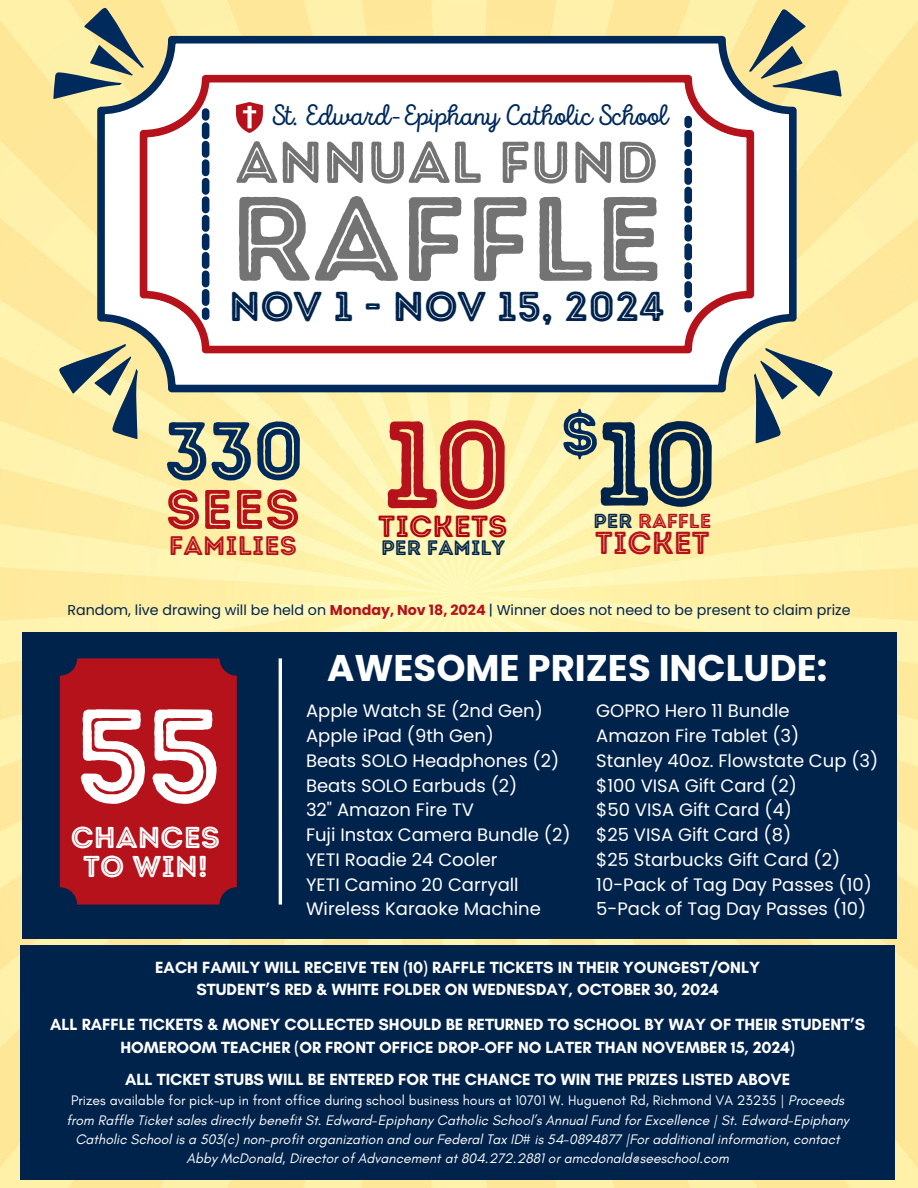
<style>
.page{position:relative;width:918px;height:1188px;background:#fff}
.page>*{position:absolute;margin:0;border:0;box-sizing:border-box;transform-origin:0 0}
.t1{font:132px "Intro Rust Base Line";color:#fff}
.t2{font:123.6px "Intro Rust Base Line";color:#b5121b}
.t3{font:119.7px "Intro Rust Base Line";color:#737373}
.t4{font:118.8px "Intro Rust Base Line";color:#00234c}
.t5{font:81.6px "Intro Rust Base Line";color:#002a5c}
.t6{font:59.85px "Intro Rust Base Line";color:#002a5c}
.t7{font:58.95px "Intro Rust Base Line";color:#737373}
.t8{font:55.5px "Intro Rust Base Line";color:#b5121b}
.t9{font:41.7px "Intro Rust Base Line";color:#00234c}
.t10{font:700 37.05px "Poppins";color:#fff}
.t11{font:31.8px "Intro Rust Base Line";color:#b5121b}
.t12{font:30.6px "Intro Rust Base Line";color:#b1040e}
.t13{font:30.15px/29.2px "Intro Rust Base Line";color:#fff;text-align:center}
.t14{font:29.55px "Intro Script";color:#002a5c}
.t15{font:26.85px "Intro Rust Base Line";color:#b5121b}
.t16{font:20.85px "Intro Rust Base Line";color:#00234c}
.t17{font:20.25px "Intro Rust Base Line";color:#b5121b}
.t18{font:18px "Poppins";color:#fff}
.t19{font:700 16.5px/22.5px "Glacial Indifference";color:#fff;text-align:center}
.t20{font:14.25px "Poppins";color:#00234c}
.t21{font:italic 14.1px "Glacial Indifference";color:#fff}
.t22{font:14.1px "Glacial Indifference";color:#fff}
.s1{color:#00234c}
.s2{font-weight:700;color:#b5121b}
.s3{font-style:italic}
</style>
<div class="page">
<img style="left:0;top:0;width:918px;height:1188px">
<div style="left:20px;top:945px;width:875px;height:234px;background:#00234c"></div>
<div style="left:22px;top:632px;width:874px;height:306px;background:#00234c"></div>
<hr style="left:279px;top:658px;width:3px;height:247px;background:#fff">
<div style="left:60px;top:658px;width:177px;height:247px;background:#b5121b;border-radius:17px"></div>
<svg style="left:42px;top:6px;width:104px;height:115px;background:#cec895"></svg>
<svg style="left:731px;top:345px;width:103px;height:106px;background:#c9c597"></svg>
<svg style="left:97px;top:36px;width:700px;height:356px"></svg>
<svg style="left:140px;top:75px;width:614px;height:278px"></svg>
<div style="left:202px;top:108px;width:7px;height:13px;background:#002a5c;border-radius:4px"></div>
<svg style="left:202px;top:122px;width:7px;height:184px"></svg>
<div style="left:202px;top:308px;width:7px;height:12px;background:#002a5c;border-radius:4px"></div>
<div style="left:684px;top:116px;width:8px;height:12px;background:#002a5c;border-radius:4px"></div>
<svg style="left:684px;top:130px;width:8px;height:168px"></svg>
<div style="left:684px;top:300px;width:8px;height:12px;background:#002a5c;border-radius:4px"></div>
<img style="left:237px;top:102px;width:27px;height:30px">
<svg style="left:746px;top:8px;width:106px;height:111px;background:#c1bd93"></svg>
<svg style="left:58px;top:341px;width:104px;height:106px;background:#c5c193"></svg>
<p class="t14" style="left:271px;top:103px;width:398px">St. Edward-Epiphany Catholic School</p>
<p class="t7" style="left:236px;top:127px;width:424px">ANNUAL FUND</p>
<p class="t3" style="left:230px;top:167px;width:435px">RAFFLE</p>
<p class="t9" style="left:229px;top:282px;width:437px">NOV 1 - NOV 15, 2024</p>
<h3 class="t5" style="left:163px;top:402px;width:143px">330</h3>
<h3 class="t8" style="left:166px;top:476px;width:136px">SEES</h3>
<h3 class="t15" style="left:169px;top:529px;width:129px">FAMILIES</h3>
<p class="t2" style="left:382px;top:390px;width:132px">10</p>
<p class="t16" style="left:381px;top:535px;width:125px">PER FAMILY</p>
<p class="t12" style="left:378px;top:508px;width:131px">TICKETS</p>
<p class="t6" style="left:561px;top:398px;width:40px">$</p>
<p class="t4" style="left:595px;top:393px;width:125px">10</p>
<p class="t11" style="left:595px;top:524px;width:116px">TICKET</p>
<p class="t17" style="left:594px;top:509px;width:119px"><span class="s1">PER</span> RAFFLE</p>
<p class="t20" style="left:67px;top:600px;width:785px">Random, live drawing will be held on <span class="s2">Monday, Nov 18, 2024</span> | Winner does not need to be present to claim prize</p>
<p class="t1" style="left:74px;top:676px;width:150px">55</p>
<p class="t13" style="left:71px;top:823px;width:151px">CHANCES<br>TO WIN!</p>
<p class="t10" style="left:327px;top:642px;width:502px">AWESOME PRIZES INCLUDE:</p>
<h4 class="t18" style="left:306px;top:698px;width:238px">Apple Watch SE (2nd Gen)</h4>
<p class="t18" style="left:306px;top:723px;width:190px">Apple iPad (9th Gen)</p>
<h1 class="t18" style="left:306px;top:748px;width:255px">Beats SOLO Headphones (2)</h1>
<p class="t18" style="left:306px;top:773px;width:213px">Beats SOLO Earbuds (2)</p>
<p class="t18" style="left:306px;top:797px;width:169px">32" Amazon Fire TV</p>
<h6 class="t18" style="left:306px;top:822px;width:266px">Fuji Instax Camera Bundle (2)</h6>
<h6 class="t18" style="left:306px;top:847px;width:193px">YETI Roadie 24 Cooler</h6>
<p class="t18" style="left:306px;top:872px;width:214px">YETI Camino 20 Carryall</p>
<h5 class="t18" style="left:306px;top:896px;width:236px">Wireless Karaoke Machine</h5>
<h2 class="t18" style="left:596px;top:698px;width:195px">GOPRO Hero 11 Bundle</h2>
<p class="t18" style="left:596px;top:723px;width:205px">Amazon Fire Tablet (3)</p>
<p class="t18" style="left:596px;top:748px;width:284px">Stanley 40oz. Flowstate Cup (3)</p>
<p class="t18" style="left:596px;top:773px;width:202px">$100 VISA Gift Card (2)</p>
<p class="t18" style="left:596px;top:797px;width:197px">$50 VISA Gift Card (4)</p>
<p class="t18" style="left:596px;top:822px;width:196px">$25 VISA Gift Card (8)</p>
<p class="t18" style="left:596px;top:847px;width:245px">$25 Starbucks Gift Card (2)</p>
<p class="t18" style="left:596px;top:872px;width:277px">10-Pack of Tag Day Passes (10)</p>
<p class="t18" style="left:596px;top:896px;width:271px">5-Pack of Tag Day Passes (10)</p>
<p class="t19" style="left:155px;top:956px;width:606px">EACH FAMILY WILL RECEIVE TEN (10) RAFFLE TICKETS IN THEIR YOUNGEST/ONLY</p>
<p class="t19" style="left:196px;top:978px;width:524px">STUDENT’S RED &amp; WHITE FOLDER ON WEDNESDAY, OCTOBER 30, 2024</p>
<p class="t19" style="left:50px;top:1013px;width:817px">ALL RAFFLE TICKETS &amp; MONEY COLLECTED SHOULD BE RETURNED TO SCHOOL BY WAY OF THEIR STUDENT’S<br>HOMEROOM TEACHER (OR FRONT OFFICE DROP-OFF NO LATER THAN NOVEMBER 15, 2024)</p>
<p class="t19" style="left:125px;top:1068px;width:667px">ALL TICKET STUBS WILL BE ENTERED FOR THE CHANCE TO WIN THE PRIZES LISTED ABOVE</p>
<p class="t22" style="left:71px;top:1092px;width:775px">Prizes available for pick-up in front office during school business hours at 10701 W. Huguenot Rd, Richmond VA 23235 | <span class="s3">Proceeds</span></p>
<p class="t21" style="left:66px;top:1111px;width:784px">from Raffle Ticket sales directly benefit St. Edward-Epiphany Catholic School’s Annual Fund for Excellence | St. Edward-Epiphany</p>
<p class="t21" style="left:75px;top:1131px;width:766px">Catholic School is a 503(c) non-profit organization and our Federal Tax ID# is 54-0894877 |For additional information, contact</p>
<p class="t21" style="left:186px;top:1150px;width:544px">Abby McDonald, Director of Advancement at 804.272.2881 or amcdonald@seeschool.com</p>
</div>
